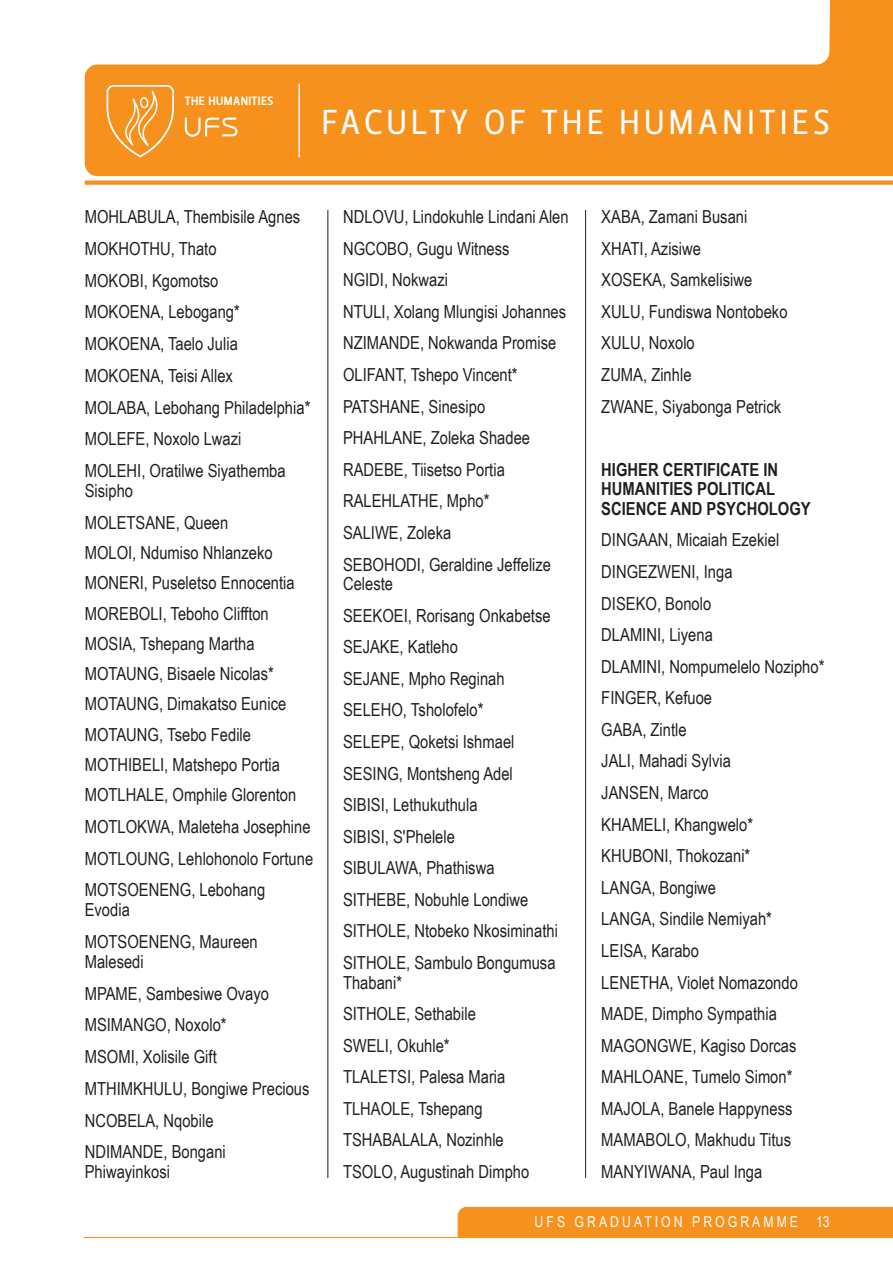
<style>
.page{position:relative;width:893px;height:1263px;background:#fff}
.page>*{position:absolute;margin:0;border:0;box-sizing:border-box;transform-origin:0 0}
.t1{font:34.5px "Leitura Sans Grot 2";letter-spacing:.115em;color:#fff}
.t2{font:18px/19.8px "Arial Narrow";color:#231f20}
.t3{font:700 18px/19.6px "Arial Narrow";color:#231f20}
.t4{font:15px "Arial Narrow";letter-spacing:.2em;color:#fff}
.t5{font:12.15px "Leitura Sans Grot 3";letter-spacing:.03em;color:#fff}
</style>
<div class="page">
<hr style="left:84px;top:1237px;width:374px;height:1px;background:#f6911e">
<div style="left:457px;top:1206px;width:436px;height:32px;background:#f6911e"></div>
<hr style="left:585px;top:210px;width:1px;height:968px;background:#231f20">
<hr style="left:327px;top:210px;width:1px;height:968px;background:#231f20">
<svg style="left:85px;top:0;width:808px;height:176px;fill:#f6911e"></svg>
<hr style="left:298px;top:84px;width:2px;height:73px;background:#fff">
<svg style="left:107px;top:85px;width:67px;height:72px;background:#f7a241"></svg>
<svg style="left:185px;top:118px;width:52px;height:19px"></svg>
<div style="left:85px;top:180px;width:808px;height:5px;background:#f6911e"></div>
<p class="t5" style="left:185px;top:93px;width:90px">THE HUMANITIES</p>
<p class="t1" style="left:321px;top:98px;width:510px">FACULTY OF THE HUMANITIES</p>
<p class="t2" style="left:85px;top:206px;width:217px">MOHLABULA, Thembisile Agnes</p>
<p class="t2" style="left:85px;top:238px;width:133px">MOKHOTHU, Thato</p>
<p class="t2" style="left:85px;top:270px;width:135px">MOKOBI, Kgomotso</p>
<p class="t2" style="left:85px;top:301px;width:157px">MOKOENA, Lebogang*</p>
<p class="t2" style="left:85px;top:333px;width:155px">MOKOENA, Taelo Julia</p>
<p class="t2" style="left:85px;top:365px;width:150px">MOKOENA, Teisi Allex</p>
<p class="t2" style="left:85px;top:397px;width:227px">MOLABA, Lebohang Philadelphia*</p>
<p class="t2" style="left:85px;top:428px;width:158px">MOLEFE, Noxolo Lwazi</p>
<p class="t2" style="left:85px;top:460px;width:202px">MOLEHI, Oratilwe Siyathemba<br>Sisipho</p>
<p class="t2" style="left:85px;top:512px;width:145px">MOLETSANE, Queen</p>
<p class="t2" style="left:85px;top:542px;width:189px">MOLOI, Ndumiso Nhlanzeko</p>
<p class="t2" style="left:85px;top:572px;width:212px">MONERI, Puseletso Ennocentia</p>
<p class="t2" style="left:85px;top:603px;width:186px">MOREBOLI, Teboho Cliffton</p>
<p class="t2" style="left:85px;top:633px;width:171px">MOSIA, Tshepang Martha</p>
<p class="t2" style="left:85px;top:663px;width:191px">MOTAUNG, Bisaele Nicolas*</p>
<p class="t2" style="left:85px;top:693px;width:203px">MOTAUNG, Dimakatso Eunice</p>
<p class="t2" style="left:85px;top:724px;width:168px">MOTAUNG, Tsebo Fedile</p>
<p class="t2" style="left:85px;top:754px;width:197px">MOTHIBELI, Matshepo Portia</p>
<p class="t2" style="left:85px;top:784px;width:213px">MOTLHALE, Omphile Glorenton</p>
<p class="t2" style="left:85px;top:816px;width:227px">MOTLOKWA, Maleteha Josephine</p>
<p class="t2" style="left:85px;top:848px;width:230px">MOTLOUNG, Lehlohonolo Fortune</p>
<p class="t2" style="left:85px;top:879px;width:182px">MOTSOENENG, Lebohang<br>Evodia</p>
<p class="t2" style="left:85px;top:931px;width:175px">MOTSOENENG, Maureen<br>Malesedi</p>
<p class="t2" style="left:85px;top:982px;width:186px">MPAME, Sambesiwe Ovayo</p>
<p class="t2" style="left:85px;top:1014px;width:143px">MSIMANGO, Noxolo*</p>
<p class="t2" style="left:85px;top:1046px;width:134px">MSOMI, Xolisile Gift</p>
<p class="t2" style="left:85px;top:1078px;width:226px">MTHIMKHULU, Bongiwe Precious</p>
<p class="t2" style="left:85px;top:1110px;width:130px">NCOBELA, Nqobile</p>
<p class="t2" style="left:85px;top:1141px;width:143px">NDIMANDE, Bongani<br>Phiwayinkosi</p>
<p class="t2" style="left:343px;top:206px;width:227px">NDLOVU, Lindokuhle Lindani Alen</p>
<p class="t2" style="left:343px;top:238px;width:168px">NGCOBO, Gugu Witness</p>
<p class="t2" style="left:343px;top:269px;width:106px">NGIDI, Nokwazi</p>
<p class="t2" style="left:343px;top:301px;width:225px">NTULI, Xolang Mlungisi Johannes</p>
<p class="t2" style="left:343px;top:333px;width:215px">NZIMANDE, Nokwanda Promise</p>
<p class="t2" style="left:343px;top:364px;width:176px">OLIFANT, Tshepo Vincent*</p>
<p class="t2" style="left:343px;top:396px;width:144px">PATSHANE, Sinesipo</p>
<p class="t2" style="left:343px;top:427px;width:189px">PHAHLANE, Zoleka Shadee</p>
<p class="t2" style="left:343px;top:459px;width:163px">RADEBE, Tiisetso Portia</p>
<p class="t2" style="left:343px;top:490px;width:148px">RALEHLATHE, Mpho*</p>
<p class="t2" style="left:343px;top:522px;width:110px">SALIWE, Zoleka</p>
<p class="t2" style="left:343px;top:554px;width:210px">SEBOHODI, Geraldine Jeffelize<br>Celeste</p>
<p class="t2" style="left:343px;top:605px;width:209px">SEEKOEI, Rorisang Onkabetse</p>
<p class="t2" style="left:343px;top:636px;width:116px">SEJAKE, Katleho</p>
<p class="t2" style="left:343px;top:668px;width:163px">SEJANE, Mpho Reginah</p>
<p class="t2" style="left:343px;top:699px;width:142px">SELEHO, Tsholofelo*</p>
<p class="t2" style="left:343px;top:731px;width:173px">SELEPE, Qoketsi Ishmael</p>
<p class="t2" style="left:343px;top:763px;width:171px">SESING, Montsheng Adel</p>
<p class="t2" style="left:343px;top:794px;width:136px">SIBISI, Lethukuthula</p>
<p class="t2" style="left:343px;top:826px;width:113px">SIBISI, S'Phelele</p>
<p class="t2" style="left:343px;top:857px;width:153px">SIBULAWA, Phathiswa</p>
<p class="t2" style="left:343px;top:889px;width:187px">SITHEBE, Nobuhle Londiwe</p>
<p class="t2" style="left:343px;top:920px;width:216px">SITHOLE, Ntobeko Nkosiminathi</p>
<p class="t2" style="left:343px;top:952px;width:214px">SITHOLE, Sambulo Bongumusa<br>Thabani*</p>
<p class="t2" style="left:343px;top:1003px;width:134px">SITHOLE, Sethabile</p>
<p class="t2" style="left:343px;top:1035px;width:108px">SWELI, Okuhle*</p>
<p class="t2" style="left:343px;top:1066px;width:164px">TLALETSI, Palesa Maria</p>
<p class="t2" style="left:343px;top:1098px;width:141px">TLHAOLE, Tshepang</p>
<p class="t2" style="left:343px;top:1129px;width:162px">TSHABALALA, Nozinhle</p>
<p class="t2" style="left:343px;top:1161px;width:188px">TSOLO, Augustinah Dimpho</p>
<p class="t2" style="left:601px;top:206px;width:148px">XABA, Zamani Busani</p>
<p class="t2" style="left:601px;top:238px;width:101px">XHATI, Azisiwe</p>
<p class="t2" style="left:601px;top:269px;width:152px">XOSEKA, Samkelisiwe</p>
<p class="t2" style="left:601px;top:301px;width:188px">XULU, Fundiswa Nontobeko</p>
<p class="t2" style="left:601px;top:332px;width:95px">XULU, Noxolo</p>
<p class="t2" style="left:601px;top:364px;width:92px">ZUMA, Zinhle</p>
<p class="t2" style="left:601px;top:396px;width:181px">ZWANE, Siyabonga Petrick</p>
<p class="t3" style="left:601px;top:459px;width:211px">HIGHER CERTIFICATE IN<br>HUMANITIES POLITICAL<br>SCIENCE AND PSYCHOLOGY</p>
<p class="t2" style="left:601px;top:529px;width:179px">DINGAAN, Micaiah Ezekiel</p>
<p class="t2" style="left:601px;top:561px;width:133px">DINGEZWENI, Inga</p>
<p class="t2" style="left:601px;top:593px;width:111px">DISEKO, Bonolo</p>
<p class="t2" style="left:601px;top:624px;width:113px">DLAMINI, Liyena</p>
<p class="t2" style="left:601px;top:656px;width:225px">DLAMINI, Nompumelelo Nozipho*</p>
<p class="t2" style="left:601px;top:687px;width:112px">FINGER, Kefuoe</p>
<p class="t2" style="left:601px;top:719px;width:87px">GABA, Zintle</p>
<p class="t2" style="left:601px;top:750px;width:131px">JALI, Mahadi Sylvia</p>
<p class="t2" style="left:601px;top:782px;width:109px">JANSEN, Marco</p>
<p class="t2" style="left:601px;top:814px;width:153px">KHAMELI, Khangwelo*</p>
<p class="t2" style="left:601px;top:845px;width:151px">KHUBONI, Thokozani*</p>
<p class="t2" style="left:601px;top:877px;width:116px">LANGA, Bongiwe</p>
<p class="t2" style="left:601px;top:908px;width:172px">LANGA, Sindile Nemiyah*</p>
<p class="t2" style="left:601px;top:940px;width:99px">LEISA, Karabo</p>
<p class="t2" style="left:601px;top:971px;width:198px">LENETHA, Violet Nomazondo</p>
<p class="t2" style="left:601px;top:1003px;width:177px">MADE, Dimpho Sympathia</p>
<p class="t2" style="left:601px;top:1035px;width:197px">MAGONGWE, Kagiso Dorcas</p>
<p class="t2" style="left:601px;top:1066px;width:193px">MAHLOANE, Tumelo Simon*</p>
<p class="t2" style="left:601px;top:1098px;width:193px">MAJOLA, Banele Happyness</p>
<p class="t2" style="left:601px;top:1129px;width:191px">MAMABOLO, Makhudu Titus</p>
<p class="t2" style="left:601px;top:1161px;width:163px">MANYIWANA, Paul Inga</p>
<p class="t4" style="left:535px;top:1211px;width:265px">UFS GRADUATION PROGRAMME</p>
<p class="t4" style="left:816px;top:1211px;width:15px">13</p>
</div>
